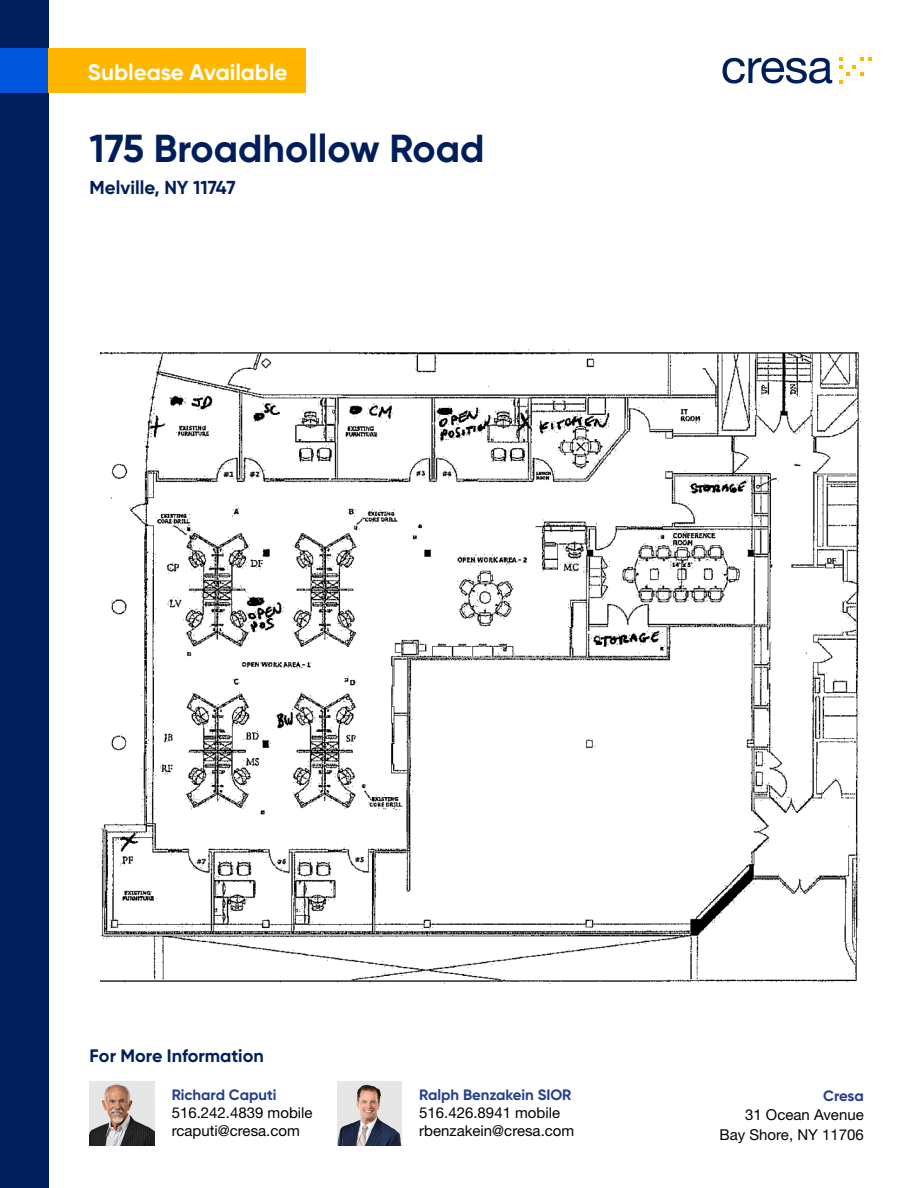
<style>
.page{position:relative;width:918px;height:1188px;background:#fff}
.page>*{position:absolute;margin:0;border:0;box-sizing:border-box;transform-origin:0 0}
.t1{font:700 39px "Gilroy";color:#001e5a}
.t2{font:700 22.5px "Gilroy";color:#fff}
.t3{font:700 18.75px "Gilroy";color:#001e5a}
.t4{font:700 18px "Gilroy";color:#001e5a}
.t5{font:15px/18px "Helvetica Neue LT Std";color:#000}
.t6{font:700 15px "Gilroy";color:#243e8c}
</style>
<div class="page">
<div style="left:0;top:0;width:49px;height:1188px;background:#001e5a"></div>
<div style="left:0;top:48px;width:49px;height:45px;background:#0056da"></div>
<svg style="left:723px;top:58px;width:109px;height:26px"></svg>
<svg style="left:839px;top:58px;width:33px;height:25px"></svg>
<div style="left:49px;top:48px;width:257px;height:45px;background:#ffb600"></div>
<img style="left:100px;top:349px;width:762px;height:635px">
<img style="left:90px;top:1081px;width:64px;height:65px">
<img style="left:337px;top:1081px;width:65px;height:65px">
<h2 class="t2" style="left:88px;top:58px;width:201px">Sublease Available</h2>
<h1 class="t1" style="left:90px;top:124px;width:396px">175 Broadhollow Road</h1>
<p class="t3" style="left:90px;top:175px;width:147px">Melville, NY 11747</p>
<p class="t4" style="left:90px;top:1045px;width:176px">For More Information</p>
<p class="t6" style="left:172px;top:1085px;width:106px">Richard Caputi</p>
<p class="t5" style="left:172px;top:1104px;width:142px">516.242.4839 mobile rcaputi@cresa.com</p>
<p class="t6" style="left:419px;top:1085px;width:154px">Ralph Benzakein SIOR</p>
<p class="t5" style="left:419px;top:1104px;width:157px">516.426.8941 mobile rbenzakein@cresa.com</p>
<p class="t6" style="left:823px;top:1086px;width:42px">Cresa</p>
<p class="t5" style="left:720px;top:1105px;width:146px;line-height:19.5px;text-align:right">31 Ocean Avenue<br>Bay Shore, NY 11706</p>
</div>
